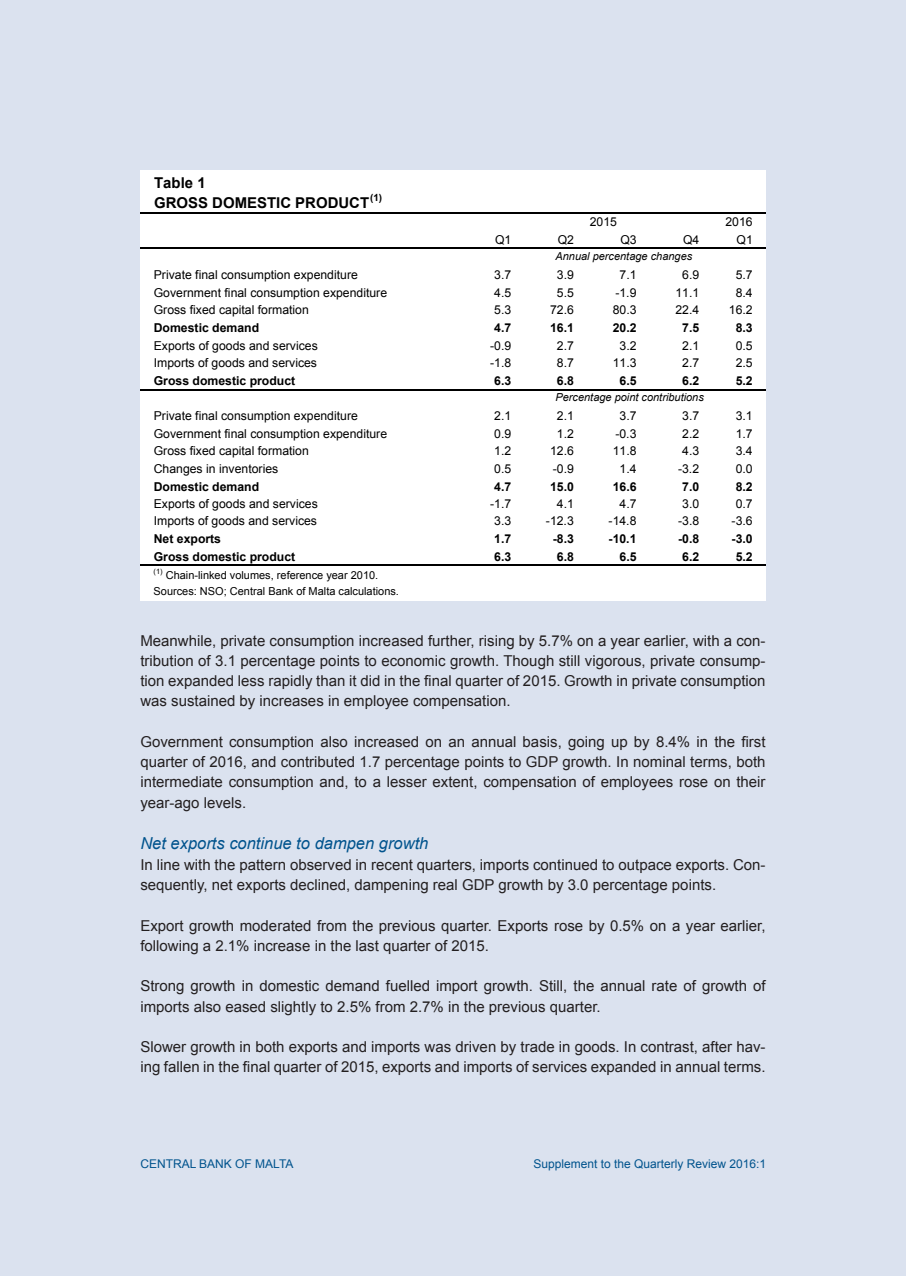
<style>
.page{position:relative;width:906px;height:1276px;background:#dbe2ef}
.page>*{position:absolute;margin:0;border:0;box-sizing:border-box;transform-origin:0 0}
.QR_Subhead_Level_2{font:italic 16.5px "Arial";color:#00538d}
.QR_Normal_Text{font:15px/20.2px "Arial";color:#231f20}
.t1{font:700 15px/19.8px "Arial";color:#000}
.t2{font:12.3px "Arial";color:#000}
.t3{font:700 12.3px "Arial";color:#000}
.t4{font:12px "Arial";color:#00538d}
.t5{font:10.95px/15.9px "Arial";color:#000}
.t6{font:italic 10.95px "Arial";color:#000}
.t7{font:700 9.9px "Arial";color:#000}
.t8{font:7.35px "Arial";color:#000}
</style>
<div class="page">
<div style="left:140px;top:170px;width:625px;height:430px;background:#fff"></div>
<hr style="left:140px;top:212px;width:625px;height:2px;background:#000">
<hr style="left:140px;top:248px;width:625px;height:1px;background:#000">
<hr style="left:140px;top:389px;width:625px;height:1px;background:#000">
<hr style="left:140px;top:564px;width:625px;height:2px;background:#000">
<p class="t1" style="left:154px;top:174px;width:216px">Table 1<br>GROSS DOMESTIC PRODUCT</p>
<p class="t7" style="left:370px;top:191px;width:14px">(1)</p>
<p class="t2" style="left:590px;top:213px;width:29px">2015</p>
<p class="t2" style="left:725px;top:214px;width:29px">2016</p>
<p class="t2" style="left:495px;top:231px;width:18px">Q1</p>
<p class="t2" style="left:557px;top:231px;width:18px">Q2</p>
<p class="t2" style="left:620px;top:231px;width:18px">Q3</p>
<p class="t2" style="left:683px;top:231px;width:18px">Q4</p>
<p class="t2" style="left:736px;top:231px;width:18px">Q1</p>
<p class="t6" style="left:555px;top:249px;width:138px">Annual percentage changes</p>
<p class="t2" style="left:154px;top:267px;width:206px">Private final consumption expenditure</p>
<p class="t2" style="left:494px;top:267px;width:19px">3.7</p>
<p class="t2" style="left:557px;top:267px;width:19px">3.9</p>
<p class="t2" style="left:619px;top:267px;width:19px">7.1</p>
<p class="t2" style="left:682px;top:267px;width:19px">6.9</p>
<p class="t2" style="left:735px;top:267px;width:19px">5.7</p>
<p class="t2" style="left:154px;top:284px;width:235px">Government final consumption expenditure</p>
<p class="t2" style="left:494px;top:284px;width:19px">4.5</p>
<p class="t2" style="left:557px;top:284px;width:19px">5.5</p>
<p class="t2" style="left:615px;top:284px;width:23px">-1.9</p>
<p class="t2" style="left:675px;top:284px;width:25px">11.1</p>
<p class="t2" style="left:735px;top:284px;width:19px">8.4</p>
<p class="t2" style="left:154px;top:302px;width:157px">Gross fixed capital formation</p>
<p class="t2" style="left:494px;top:302px;width:19px">5.3</p>
<p class="t2" style="left:550px;top:302px;width:25px">72.6</p>
<p class="t2" style="left:613px;top:302px;width:25px">80.3</p>
<p class="t2" style="left:675px;top:302px;width:25px">22.4</p>
<p class="t2" style="left:729px;top:302px;width:25px">16.2</p>
<p class="t3" style="left:154px;top:320px;width:107px">Domestic demand</p>
<p class="t3" style="left:494px;top:320px;width:19px">4.7</p>
<p class="t3" style="left:550px;top:320px;width:25px">16.1</p>
<p class="t3" style="left:613px;top:320px;width:25px">20.2</p>
<p class="t3" style="left:682px;top:320px;width:19px">7.5</p>
<p class="t3" style="left:735px;top:320px;width:19px">8.3</p>
<p class="t2" style="left:154px;top:337px;width:165px">Exports of goods and services</p>
<p class="t2" style="left:490px;top:337px;width:23px">-0.9</p>
<p class="t2" style="left:557px;top:337px;width:19px">2.7</p>
<p class="t2" style="left:619px;top:337px;width:19px">3.2</p>
<p class="t2" style="left:682px;top:337px;width:19px">2.1</p>
<p class="t2" style="left:735px;top:337px;width:19px">0.5</p>
<p class="t2" style="left:154px;top:355px;width:165px">Imports of goods and services</p>
<p class="t2" style="left:490px;top:355px;width:23px">-1.8</p>
<p class="t2" style="left:557px;top:355px;width:19px">8.7</p>
<p class="t2" style="left:613px;top:355px;width:25px">11.3</p>
<p class="t2" style="left:682px;top:355px;width:19px">2.7</p>
<p class="t2" style="left:735px;top:355px;width:19px">2.5</p>
<p class="t3" style="left:154px;top:372px;width:143px">Gross domestic product</p>
<p class="t3" style="left:494px;top:372px;width:19px">6.3</p>
<p class="t3" style="left:557px;top:372px;width:19px">6.8</p>
<p class="t3" style="left:619px;top:372px;width:19px">6.5</p>
<p class="t3" style="left:682px;top:372px;width:19px">6.2</p>
<p class="t3" style="left:735px;top:372px;width:19px">5.2</p>
<p class="t2" style="left:154px;top:408px;width:206px">Private final consumption expenditure</p>
<p class="t2" style="left:494px;top:408px;width:19px">2.1</p>
<p class="t2" style="left:557px;top:408px;width:19px">2.1</p>
<p class="t2" style="left:619px;top:408px;width:19px">3.7</p>
<p class="t2" style="left:682px;top:408px;width:19px">3.7</p>
<p class="t2" style="left:735px;top:408px;width:19px">3.1</p>
<p class="t2" style="left:154px;top:425px;width:235px">Government final consumption expenditure</p>
<p class="t2" style="left:494px;top:425px;width:19px">0.9</p>
<p class="t2" style="left:557px;top:425px;width:19px">1.2</p>
<p class="t2" style="left:615px;top:425px;width:23px">-0.3</p>
<p class="t2" style="left:682px;top:425px;width:19px">2.2</p>
<p class="t2" style="left:735px;top:425px;width:19px">1.7</p>
<p class="t2" style="left:154px;top:443px;width:157px">Gross fixed capital formation</p>
<p class="t2" style="left:494px;top:443px;width:19px">1.2</p>
<p class="t2" style="left:550px;top:443px;width:25px">12.6</p>
<p class="t2" style="left:613px;top:443px;width:25px">11.8</p>
<p class="t2" style="left:682px;top:443px;width:19px">4.3</p>
<p class="t2" style="left:735px;top:443px;width:19px">3.4</p>
<p class="t2" style="left:154px;top:461px;width:126px">Changes in inventories</p>
<p class="t2" style="left:494px;top:461px;width:19px">0.5</p>
<p class="t2" style="left:553px;top:461px;width:23px">-0.9</p>
<p class="t2" style="left:619px;top:461px;width:19px">1.4</p>
<p class="t2" style="left:678px;top:461px;width:23px">-3.2</p>
<p class="t2" style="left:735px;top:461px;width:19px">0.0</p>
<p class="t3" style="left:154px;top:478px;width:107px">Domestic demand</p>
<p class="t3" style="left:494px;top:478px;width:19px">4.7</p>
<p class="t3" style="left:550px;top:478px;width:25px">15.0</p>
<p class="t3" style="left:613px;top:478px;width:25px">16.6</p>
<p class="t3" style="left:682px;top:478px;width:19px">7.0</p>
<p class="t3" style="left:735px;top:478px;width:19px">8.2</p>
<p class="t2" style="left:154px;top:496px;width:165px">Exports of goods and services</p>
<p class="t2" style="left:490px;top:496px;width:23px">-1.7</p>
<p class="t2" style="left:557px;top:496px;width:19px">4.1</p>
<p class="t2" style="left:619px;top:496px;width:19px">4.7</p>
<p class="t2" style="left:682px;top:496px;width:19px">3.0</p>
<p class="t2" style="left:735px;top:496px;width:19px">0.7</p>
<p class="t2" style="left:154px;top:513px;width:165px">Imports of goods and services</p>
<p class="t2" style="left:494px;top:513px;width:19px">3.3</p>
<p class="t2" style="left:546px;top:513px;width:29px">-12.3</p>
<p class="t2" style="left:608px;top:513px;width:29px">-14.8</p>
<p class="t2" style="left:678px;top:513px;width:23px">-3.8</p>
<p class="t2" style="left:731px;top:513px;width:23px">-3.6</p>
<p class="t3" style="left:154px;top:530px;width:69px">Net exports</p>
<p class="t3" style="left:494px;top:530px;width:19px">1.7</p>
<p class="t3" style="left:553px;top:530px;width:23px">-8.3</p>
<p class="t3" style="left:608px;top:530px;width:29px">-10.1</p>
<p class="t3" style="left:678px;top:530px;width:23px">-0.8</p>
<p class="t3" style="left:731px;top:530px;width:23px">-3.0</p>
<p class="t3" style="left:154px;top:548px;width:143px">Gross domestic product</p>
<p class="t3" style="left:494px;top:548px;width:19px">6.3</p>
<p class="t3" style="left:557px;top:548px;width:19px">6.8</p>
<p class="t3" style="left:619px;top:548px;width:19px">6.5</p>
<p class="t3" style="left:682px;top:548px;width:19px">6.2</p>
<p class="t3" style="left:735px;top:548px;width:19px">5.2</p>
<p class="t8" style="left:154px;top:566px;width:11px">(1)</p>
<p class="t6" style="left:555px;top:390px;width:150px">Percentage point contributions</p>
<p class="t5" style="left:154px;top:567px;width:247px;text-indent:12px">Chain-linked volumes, reference year 2010.<br>Sources: NSO; Central Bank of Malta calculations.</p>
<p class="QR_Normal_Text" style="left:140px;top:630px;width:627px;text-align:justify">Meanwhile, private consumption increased further, rising by 5.7% on a year earlier, with a con&shy;tribution of 3.1 percentage points to economic growth. Though still vigorous, private consump&shy;tion expanded less rapidly than it did in the final quarter of 2015. Growth in private consumption was sustained by increases in employee compensation.</p>
<p class="QR_Normal_Text" style="left:140px;top:731px;width:627px;text-align:justify">Government consumption also increased on an annual basis, going up by 8.4% in the first quarter of 2016, and contributed 1.7 percentage points to GDP growth. In nominal terms, both intermediate consumption and, to a lesser extent, compensation of employees rose on their year-ago levels.</p>
<p class="QR_Subhead_Level_2" style="left:140px;top:833px;width:289px">Net exports continue to dampen growth</p>
<p class="QR_Normal_Text" style="left:140px;top:854px;width:627px">In line with the pattern observed in recent quarters, imports continued to outpace exports. Con&shy;sequently, net exports declined, dampening real GDP growth by 3.0 percentage points.</p>
<p class="QR_Normal_Text" style="left:140px;top:915px;width:627px">Export growth moderated from the previous quarter. Exports rose by 0.5% on a year earlier, following a 2.1% increase in the last quarter of 2015.</p>
<p class="QR_Normal_Text" style="left:140px;top:976px;width:627px">Strong growth in domestic demand fuelled import growth. Still, the annual rate of growth of imports also eased slightly to 2.5% from 2.7% in the previous quarter.</p>
<p class="QR_Normal_Text" style="left:140px;top:1036px;width:627px">Slower growth in both exports and imports was driven by trade in goods. In contrast, after hav&shy;ing fallen in the final quarter of 2015, exports and imports of services expanded in annual terms.</p>
<p class="t4" style="left:140px;top:1155px;width:155px">CENTRAL BANK OF MALTA</p>
<p class="t4" style="left:533px;top:1155px;width:234px">Supplement to the Quarterly Review 2016:1</p>
</div>
